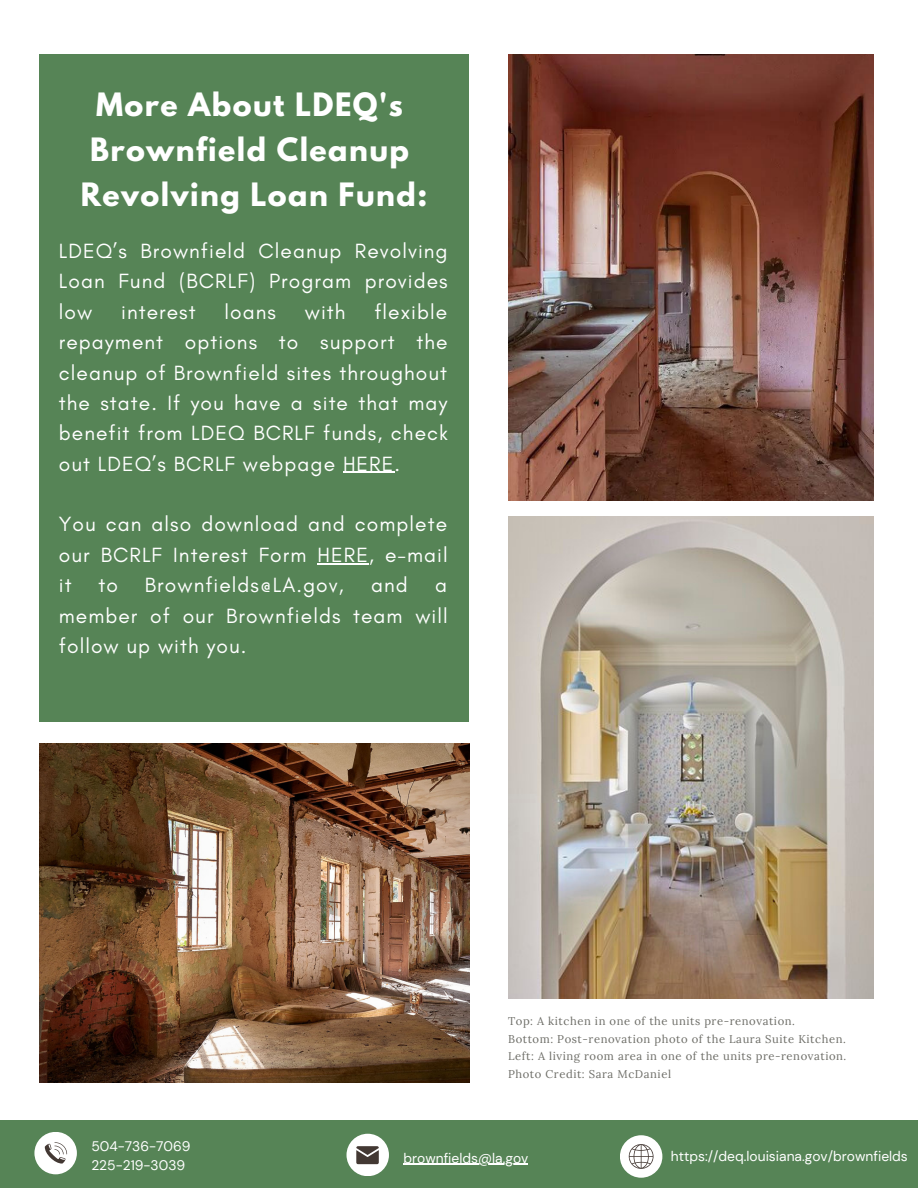
<style>
.page{position:relative;width:918px;height:1188px;background:#fff}
.page>*{position:absolute;margin:0;border:0;box-sizing:border-box;transform-origin:0 0}
.t1{font:700 28.5px "League Spartan";letter-spacing:.05em;color:#fff}
.t2{font:21px/30.3px "Glacial Indifference";letter-spacing:.05em;color:#fff;text-align:justify}
.t3{font:13.8px "DM Sans";color:#fff}
.t4{font:11.25px "Lora";letter-spacing:.05em;color:#6d6d67}
</style>
<div class="page">
<div style="left:310px;top:1120px;width:302px;height:68px;background:#568456"></div>
<div style="left:0;top:1120px;width:309px;height:68px;background:#568456"></div>
<div style="left:612px;top:1120px;width:306px;height:68px;background:#568456"></div>
<div style="left:34px;top:1132px;width:43px;height:42px;background:#fff;border-radius:50%"></div>
<svg style="left:45px;top:1142px;width:22px;height:22px"></svg>
<div style="left:347px;top:1134px;width:42px;height:42px;background:#fff;border-radius:50%"></div>
<svg style="left:356px;top:1146px;width:23px;height:18px"></svg>
<div style="left:620px;top:1135px;width:42px;height:43px;background:#fff;border-radius:50%"></div>
<svg style="left:629px;top:1144px;width:25px;height:25px"></svg>
<hr style="left:403px;top:1164px;width:125px;height:1px;background:#fff">
<img style="left:39px;top:743px;width:430px;height:339px">
<img style="left:508px;top:54px;width:366px;height:447px">
<img style="left:508px;top:516px;width:366px;height:483px">
<div style="left:39px;top:54px;width:430px;height:667px;background:#568456"></div>
<hr style="left:343px;top:472px;width:51px;height:1px;background:#fff">
<hr style="left:318px;top:563px;width:51px;height:1px;background:#fff">
<p class="t1" style="left:96px;top:91px;width:308px">More About LDEQ's</p>
<p class="t1" style="left:90px;top:136px;width:320px">Brownfield Cleanup</p>
<p class="t1" style="left:81px;top:181px;width:348px">Revolving Loan Fund:</p>
<p class="t2" style="left:59px;top:236px;width:390px">LDEQ’s Brownfield Cleanup Revolving Loan Fund (BCRLF) Program provides low</p>
<p class="t2" style="left:59px;top:296px;width:391px;text-indent:316px">flexible repayment options to support the cleanup of Brownfield sites throughout the state. If you have a site that may benefit from LDEQ BCRLF funds, check out LDEQ’s BCRLF webpage HERE.</p>
<p class="t2" style="left:59px;top:509px;width:390px">You can also download and complete our BCRLF Interest Form HERE, e-mail it</p>
<p class="t2" style="left:121px;top:296px;width:76px">interest</p>
<p class="t2" style="left:225px;top:296px;width:53px">loans</p>
<p class="t2" style="left:305px;top:296px;width:42px">with</p>
<p class="t2" style="left:99px;top:570px;width:21px">to</p>
<p class="t2" style="left:145px;top:570px;width:200px">Brownfields@LA.gov,</p>
<p class="t2" style="left:371px;top:570px;width:38px">and</p>
<p class="t2" style="left:59px;top:570px;width:390px;text-indent:376px">a member of our Brownfields team will follow up with you.</p>
<p class="t4" style="left:508px;top:1013px;width:288px">Top: A kitchen in one of the units pre-renovation.</p>
<p class="t4" style="left:508px;top:1031px;width:339px">Bottom: Post-renovation photo of the Laura Suite Kitchen.</p>
<p class="t4" style="left:508px;top:1049px;width:340px">Left: A living room area in one of the units pre-renovation.</p>
<p class="t4" style="left:508px;top:1067px;width:164px">Photo Credit: Sara McDaniel</p>
<p class="t3" style="left:91px;top:1137px;width:101px">504-736-7069</p>
<p class="t3" style="left:91px;top:1157px;width:95px">225-219-3039</p>
<p class="t3" style="left:403px;top:1149px;width:126px">brownfields@la.gov</p>
<p class="t3" style="left:671px;top:1147px;width:239px">https://deq.louisiana.gov/brownfields</p>
</div>
